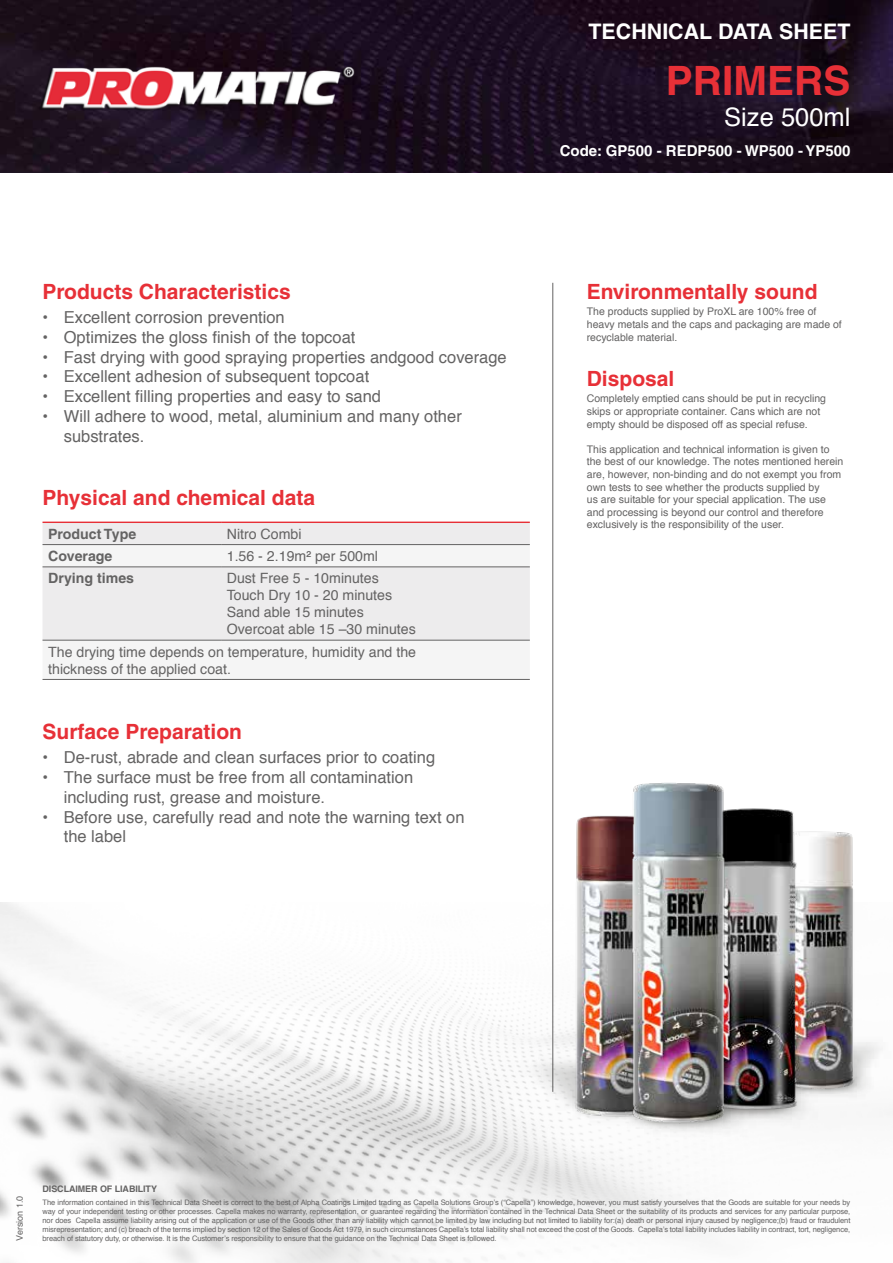
<style>
.page{position:relative;width:893px;height:1263px;background:#fff}
.page>*{position:absolute;margin:0;border:0;box-sizing:border-box;transform-origin:0 0}
.t1{font:700 40.5px "Helvetica";color:#e73037}
.t2{font:25.5px "Helvetica";color:#fff}
.t3{font:700 21.45px "Helvetica";color:#fff}
.t4{font:700 21px "Helvetica";color:#e73037}
.t5{font:16.5px/19.8px "Helvetica";color:#646363}
.t6{font:700 15px "Helvetica";color:#fff}
.t7{font:14.1px/17px "Helvetica";color:#646363}
.t8{font:700 14.1px "Helvetica";color:#646363}
.t9{font:10.5px/12.6px "Helvetica";color:#646363}
.t10{font:700 9px "Helvetica";letter-spacing:-.01em;color:#646363}
.t11{font:9px "Helvetica";color:#646363}
.t12{font:7.5px/9px "Helvetica";letter-spacing:-.01em;color:#646363;text-align:justify}
</style>
<div class="page">
<img style="left:0;top:903px;width:700px;height:360px">
<img style="left:0;top:0;width:893px;height:172px">
<div style="left:43px;top:523px;width:487px;height:21px;background:#edeced"></div>
<svg style="left:43px;top:545px;width:487px;height:134px;fill:#edeced"></svg>
<hr style="left:43px;top:522px;width:178px;height:1px;background:#e73037">
<hr style="left:221px;top:522px;width:309px;height:1px;background:#e73037">
<hr style="left:43px;top:544px;width:178px;height:1px;background:#646363">
<hr style="left:221px;top:544px;width:309px;height:1px;background:#646363">
<hr style="left:43px;top:567px;width:178px;height:1px;background:#646363">
<hr style="left:221px;top:567px;width:309px;height:1px;background:#646363">
<hr style="left:43px;top:640px;width:178px;height:1px;background:#646363">
<hr style="left:221px;top:640px;width:309px;height:1px;background:#646363">
<hr style="left:43px;top:679px;width:178px;height:1px;background:#646363">
<hr style="left:221px;top:679px;width:309px;height:1px;background:#646363">
<hr style="left:552px;top:283px;width:1px;height:809px;background:#646363">
<img style="left:34px;top:43px;width:327px;height:86px">
<img style="left:462px;top:1018px;width:45px;height:111px">
<img style="left:530px;top:779px;width:56px;height:369px">
<img style="left:816px;top:831px;width:37px;height:187px">
<img style="left:793px;top:813px;width:23px;height:205px">
<img style="left:507px;top:1018px;width:376px;height:124px">
<img style="left:586px;top:782px;width:207px;height:367px">
<h3 class="t4" style="left:43px;top:279px;width:250px">Products Characteristics</h3>
<h3 class="t5" style="left:43px;top:308px;width:244px">• Excellent corrosion prevention</h3>
<h3 class="t5" style="left:43px;top:328px;width:314px">• Optimizes the gloss finish of the topcoat</h3>
<h3 class="t5" style="left:43px;top:348px;width:466px">• Fast drying with good spraying properties andgood coverage</h3>
<h3 class="t5" style="left:43px;top:368px;width:328px">• Excellent adhesion of subsequent topcoat</h3>
<h3 class="t5" style="left:43px;top:388px;width:340px">• Excellent filling properties and easy to sand</h3>
<h3 class="t5" style="left:64px;top:407px;width:400px;text-indent:-21px">• Will adhere to wood, metal, aluminium and many other substrates.</h3>
<h3 class="t4" style="left:43px;top:485px;width:274px">Physical and chemical data</h3>
<h3 class="t8" style="left:48px;top:525px;width:90px">Product Type</h3>
<h3 class="t7" style="left:227px;top:526px;width:76px">Nitro Combi</h3>
<h3 class="t8" style="left:48px;top:548px;width:66px">Coverage</h3>
<h3 class="t7" style="left:227px;top:549px;width:153px">1.56 - 2.19m² per 500ml</h3>
<h3 class="t8" style="left:48px;top:570px;width:87px">Drying times</h3>
<h3 class="t7" style="left:227px;top:571px;width:191px">Dust Free 5 - 10minutes<br>Touch Dry 10 - 20 minutes<br>Sand able 15 minutes<br>Overcoat able 15 –30 minutes</h3>
<h3 class="t7" style="left:48px;top:644px;width:369px">The drying time depends on temperature, humidity and the thickness of the applied coat.</h3>
<h3 class="t4" style="left:43px;top:719px;width:201px">Surface Preparation</h3>
<h3 class="t5" style="left:43px;top:748px;width:394px">• De-rust, abrade and clean surfaces prior to coating</h3>
<h3 class="t5" style="left:64px;top:768px;width:351px;text-indent:-21px">• The surface must be free from all contamination including rust, grease and moisture.</h3>
<h3 class="t5" style="left:64px;top:808px;width:402px;text-indent:-21px">• Before use, carefully read and note the warning text on the label</h3>
<h3 class="t3" style="left:588px;top:19px;width:263px">TECHNICAL DATA SHEET</h3>
<h1 class="t1" style="left:666px;top:56px;width:186px">PRIMERS</h1>
<h2 class="t2" style="left:724px;top:100px;width:128px">Size 500ml</h2>
<h3 class="t6" style="left:560px;top:142px;width:292px">Code: GP500 - REDP500 - WP500 - YP500</h3>
<h3 class="t4" style="left:587px;top:278px;width:232px">Environmentally sound</h3>
<h3 class="t9" style="left:587px;top:306px;width:257px">The products supplied by ProXL are 100% free of heavy metals and the caps and packaging are made of recyclable material.</h3>
<h3 class="t4" style="left:587px;top:365px;width:89px">Disposal</h3>
<h3 class="t9" style="left:587px;top:393px;width:241px">Completely emptied cans should be put in recycling skips or appropriate container. Cans which are not empty should be disposed off as special refuse.</h3>
<p class="t9" style="left:587px;top:443px;width:258px">This application and technical information is given to the best of our knowledge. The notes mentioned herein are, however, non-binding and do not exempt you from own tests to see whether the products supplied by<br>us are suitable for your special application. The use and processing is beyond our control and therefore exclusively is the responsibility of the user.</p>
<p class="t11" style="left:13px;top:1241px;width:47px;rotate:-90deg">Version 1.0</p>
<p class="t10" style="left:43px;top:1183px;width:116px">DISCLAIMER OF LIABILITY</p>
<p class="t12" style="left:43px;top:1198px;width:809px">The information contained in this Technical Data Sheet is correct to the best of Alpha Coatings Limited trading as Capella Solutions Group’s (“Capella”) knowledge, however, you must satisfy yourselves that the Goods are suitable for your needs by way of your independent testing or other processes. Capella makes no warranty, representation, or guarantee regarding the information contained in the Technical Data Sheet or the suitability of its products and services for any particular purpose, nor does Capella assume liability arising out of the application or use of the Goods other than any liability which cannot be limited by law including but not limited to liability for:(a) death or personal injury caused by negligence;(b) fraud or fraudulent misrepresentation; and (c) breach of the terms implied by section 12 of the Sales of Goods Act 1979, in such circumstances Capella’s total liability shall not exceed the cost of the Goods. Capella’s total liability includes liability in contract, tort, negligence,</p>
<p class="t12" style="left:43px;top:1234px;width:455px">breach of statutory duty, or otherwise. It is the Customer’s responsibility to ensure that the guidance on the Technical Data Sheet is followed.</p>
</div>
